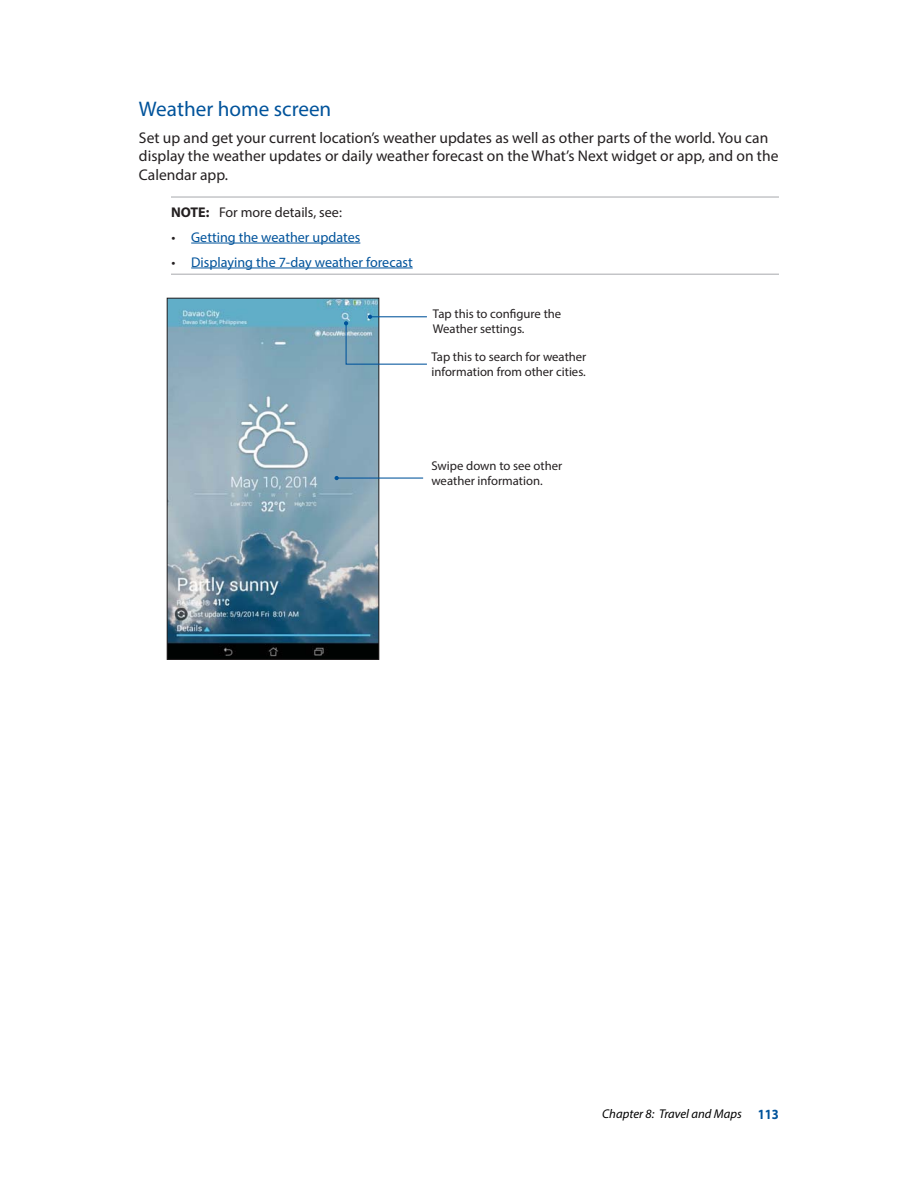
<style>
.page{position:relative;width:918px;height:1188px;background:#fff}
.page>*{position:absolute;margin:0;border:0;box-sizing:border-box;transform-origin:0 0}
.t1{font:21.15px "Myriad Pro";color:#00539b}
.t2{font:15.45px/18.6px "Myriad Pro";color:#231f20}
.t3{font:14.1px "Myriad Pro";color:#00539b}
.t4{font:14.1px "Myriad Pro";color:#231f20}
.t5{font:12.75px/15.3px "Myriad Pro";color:#231f20}
.t6{font:italic 12.75px "Myriad Pro";color:#000}
.s1{font-weight:700}
.s2{color:#231f20}
.s3{font-weight:700;font-style:normal;font-size:14.1px;color:#00539b}
</style>
<div class="page">
<hr style="left:171px;top:197px;width:608px;height:1px;background:#a7a9ac">
<hr style="left:191px;top:243px;width:169px;height:1px;background:#00539b">
<hr style="left:171px;top:274px;width:608px;height:1px;background:#a7a9ac">
<hr style="left:191px;top:268px;width:222px;height:1px;background:#00539b">
<img style="left:169px;top:300px;width:208px;height:358px">
<div style="left:167px;top:298px;width:212px;height:362px;border:1px solid #231f20"></div>
<hr style="left:337px;top:478px;width:86px;height:1px;background:#00539b">
<svg style="left:335px;top:476px;width:4px;height:4px"></svg>
<svg style="left:344px;top:315px;width:83px;height:50px"></svg>
<h1 class="t1" style="left:139px;top:100px;width:194px">Weather home screen</h1>
<p class="t2" style="left:139px;top:129px;width:641px">Set up and get your current location’s weather updates as well as other parts of the world. You can display the weather updates or daily weather forecast on the What’s Next widget or app, and on the<br>Calendar app.</p>
<p class="t4" style="left:171px;top:206px;width:172px"><span class="s1">NOTE:</span> For more details, see:</p>
<p class="t3" style="left:171px;top:231px;width:190px"><span class="s2">•</span> Getting the weather updates</p>
<p class="t3" style="left:171px;top:256px;width:243px"><span class="s2">•</span> Displaying the 7-day weather forecast</p>
<p class="t5" style="left:433px;top:307px;width:130px">Tap this to configure the<br>Weather settings.</p>
<p class="t5" style="left:431px;top:350px;width:157px">Tap this to search for weather information from other cities.</p>
<p class="t5" style="left:431px;top:458px;width:132px">Swipe down to see other weather information.</p>
<p class="t6" style="left:602px;top:1108px;width:178px">Chapter 8: Travel and Maps <span class="s3">113</span></p>
</div>
